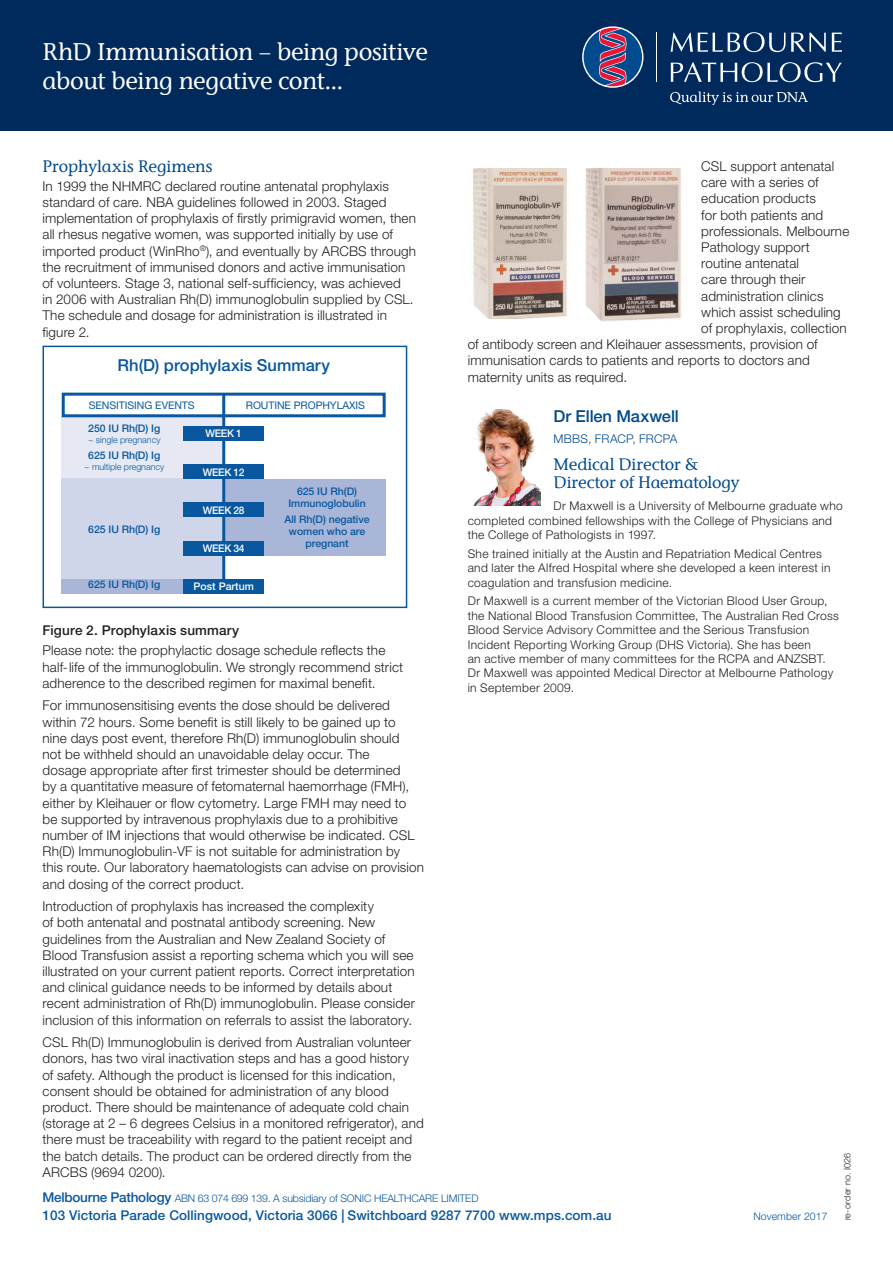
<style>
.page{position:relative;width:893px;height:1263px;background:#fff}
.page>*{position:absolute;margin:0;border:0;box-sizing:border-box;transform-origin:0 0}
.Heading{font:500 24px/28.8px "ITC Stone Informal Com";letter-spacing:-.02em;color:#fff}
.Pathologists_Title{font:500 16.5px/18px "ITC Stone Informal Com";letter-spacing:-.01em;color:#004a8d}
.t1{font:500 16.5px "Helvetica Neue LT";color:#09589f}
.BLUE_HEADING_1{font:500 16.5px "ITC Stone Informal Com";letter-spacing:-.005em;color:#004a8d}
.bold_body{font:500 16.5px "Helvetica Neue LT";letter-spacing:-.005em;color:#004a8d}
.Body{font:300 13.5px/16.2px "Helvetica Neue LT";letter-spacing:.01em;color:#231f20}
.t2{font:500 13.5px "Helvetica Neue LT";letter-spacing:.005em;color:#09589f}
.bold_body-2{font:500 13.5px "Helvetica Neue LT";letter-spacing:.01em;color:#231f20}
.Body_Copy{font:300 12px/14.4px "Helvetica Neue LT";letter-spacing:.025em;color:#231f20}
.Profile_Qualificatio{font:300 12px "Helvetica Neue LT";letter-spacing:.02em;color:#004a8d}
.t3{font:500 10.5px/12px "Helvetica Neue LT";letter-spacing:-.005em;color:#09589f;text-align:center}
.t4{font:300 10.5px "Helvetica Neue LT";letter-spacing:-.01em;color:#09589f}
.t5{font:10.5px "Helvetica Neue LT";letter-spacing:-.005em;color:#09589f}
.t6{font:500 10.5px "Helvetica Neue LT";letter-spacing:-.03em;color:#fff}
.t7{font:500 10.5px "Helvetica Neue LT";color:#fff}
.t8{font:300 9px "Helvetica Neue LT";letter-spacing:-.005em;color:#09589f}
.pathologist_body{font:300 9px "Helvetica Neue LT";letter-spacing:.02em;color:#231f20}
.s1{font-weight:500;font-size:13.5px}
</style>
<div class="page">
<div style="left:0;top:0;width:893px;height:131px;background:#00295c"></div>
<svg style="left:582px;top:26px;width:62px;height:62px"></svg>
<svg style="left:671px;top:32px;width:114px;height:20px"></svg>
<svg style="left:791px;top:33px;width:35px;height:19px"></svg>
<svg style="left:832px;top:33px;width:10px;height:19px"></svg>
<svg style="left:671px;top:62px;width:171px;height:20px"></svg>
<hr style="left:656px;top:32px;width:1px;height:50px;background:#fff">
<svg style="left:670px;top:92px;width:138px;height:13px"></svg>
<svg style="left:583px;top:28px;width:59px;height:58px"></svg>
<div style="left:223px;top:479px;width:163px;height:76px;background:#a9b6d8"></div>
<div style="left:43px;top:346px;width:364px;height:262px;border:2px solid #09589f"></div>
<div style="left:62px;top:416px;width:161px;height:63px;background:#e6e9f3"></div>
<div style="left:62px;top:575px;width:161px;height:19px;background:#a9b6d8"></div>
<div style="left:62px;top:479px;width:161px;height:100px;background:#d0d6e9"></div>
<div style="left:62px;top:393px;width:324px;height:24px;background:#fff;border:3px solid #09589f"></div>
<hr style="left:222px;top:394px;width:3px;height:194px;background:#09589f">
<div style="left:183px;top:426px;width:81px;height:15px;background:#09589f"></div>
<div style="left:183px;top:464px;width:81px;height:15px;background:#09589f"></div>
<div style="left:183px;top:503px;width:81px;height:14px;background:#09589f"></div>
<div style="left:183px;top:541px;width:81px;height:14px;background:#09589f"></div>
<div style="left:183px;top:579px;width:81px;height:15px;background:#09589f"></div>
<img style="left:473px;top:410px;width:68px;height:96px">
<img style="left:473px;top:168px;width:94px;height:151px">
<img style="left:585px;top:168px;width:97px;height:154px">
<p class="Heading" style="left:43px;top:37px;width:387px">RhD Immunisation – being positive about being negative cont...</p>
<p class="BLUE_HEADING_1" style="left:43px;top:156px;width:172px">Prophylaxis Regimens</p>
<p class="Body" style="left:43px;top:178px;width:375px">In 1999 the NHMRC declared routine antenatal prophylaxis standard of care. NBA guidelines followed in 2003. Staged implementation of prophylaxis of firstly primigravid women, then all rhesus negative women, was supported initially by use of imported product (WinRho<sup>®</sup>), and eventually by ARCBS through the recruitment of immunised donors and active immunisation of volunteers. Stage 3, national self-sufficiency, was achieved<br>in 2006 with Australian Rh(D) immunoglobulin supplied by CSL.<br>The schedule and dosage for administration is illustrated in figure 2.</p>
<p class="t1" style="left:118px;top:355px;width:214px">Rh(D) prophylaxis Summary</p>
<p class="Body" style="left:701px;top:158px;width:134px">CSL support antenatal</p>
<p class="Body" style="left:701px;top:174px;width:119px">care with a series of</p>
<p class="Body" style="left:701px;top:190px;width:116px">education products</p>
<p class="Body" style="left:701px;top:206px;width:124px">for both patients and</p>
<p class="Body" style="left:701px;top:223px;width:150px">professionals. Melbourne</p>
<p class="Body" style="left:701px;top:239px;width:110px">Pathology support</p>
<p class="Body" style="left:701px;top:255px;width:99px">routine antenatal</p>
<p class="Body" style="left:701px;top:271px;width:106px">care through their</p>
<p class="Body" style="left:701px;top:287px;width:124px">administration clinics</p>
<p class="Body" style="left:701px;top:304px;width:141px">which assist scheduling</p>
<p class="Body" style="left:701px;top:320px;width:147px">of prophylaxis, collection</p>
<p class="Body" style="left:468px;top:336px;width:351px">of antibody screen and Kleihauer assessments, provision of</p>
<p class="Body" style="left:468px;top:352px;width:344px">immunisation cards to patients and reports to doctors and</p>
<p class="Body" style="left:468px;top:368px;width:161px">maternity units as required.</p>
<p class="bold_body" style="left:554px;top:407px;width:127px">Dr Ellen Maxwell</p>
<p class="Profile_Qualificatio" style="left:554px;top:431px;width:125px">MBBS, FRACP, FRCPA</p>
<p class="Pathologists_Title" style="left:554px;top:455px;width:188px">Medical Director &amp;<br>Director of Haematology</p>
<p class="Body_Copy" style="left:468px;top:499px;width:377px;text-indent:86px">Dr Maxwell is a University of Melbourne graduate who completed combined fellowships with the College of Physicians and the College of Pathologists in 1997.</p>
<p class="Body_Copy" style="left:468px;top:546px;width:364px">She trained initially at the Austin and Repatriation Medical Centres and later the Alfred Hospital where she developed a keen interest in coagulation and transfusion medicine.</p>
<p class="Body_Copy" style="left:468px;top:594px;width:373px">Dr Maxwell is a current member of the Victorian Blood User Group, the National Blood Transfusion Committee, The Australian Red Cross Blood Service Advisory Committee and the Serious Transfusion Incident Reporting Working Group (DHS Victoria). She has been<br>an active member of many committees for the RCPA and ANZSBT.<br>Dr Maxwell was appointed Medical Director at Melbourne Pathology in September 2009.</p>
<p class="t5" style="left:89px;top:399px;width:107px">SENSITISING EVENTS</p>
<p class="t5" style="left:246px;top:399px;width:121px">ROUTINE PROPHYLAXIS</p>
<p class="t6" style="left:206px;top:427px;width:38px">WEEK 1</p>
<p class="t6" style="left:203px;top:466px;width:43px">WEEK 12</p>
<p class="t6" style="left:203px;top:504px;width:43px">WEEK 28</p>
<p class="t6" style="left:203px;top:542px;width:43px">WEEK 34</p>
<p class="t7" style="left:194px;top:580px;width:62px">Post Partum</p>
<p class="bold_body-2" style="left:43px;top:622px;width:198px">Figure 2. Prophylaxis summary</p>
<p class="Body" style="left:43px;top:642px;width:362px">Please note: the prophylactic dosage schedule reflects the half-life of the immunoglobulin. We strongly recommend strict adherence to the described regimen for maximal benefit.</p>
<p class="Body" style="left:43px;top:697px;width:383px">For immunosensitising events the dose should be delivered within 72 hours. Some benefit is still likely to be gained up to<br>nine days post event, therefore Rh(D) immunoglobulin should<br>not be withheld should an unavoidable delay occur. The<br>dosage appropriate after first trimester should be determined<br>by a quantitative measure of fetomaternal haemorrhage (FMH), either by Kleihauer or flow cytometry. Large FMH may need to be supported by intravenous prophylaxis due to a prohibitive number of IM injections that would otherwise be indicated. CSL Rh(D) Immunoglobulin-VF is not suitable for administration by<br>this route. Our laboratory haematologists can advise on provision and dosing of the correct product.</p>
<p class="Body" style="left:43px;top:898px;width:374px">Introduction of prophylaxis has increased the complexity<br>of both antenatal and postnatal antibody screening. New guidelines from the Australian and New Zealand Society of Blood Transfusion assist a reporting schema which you will see illustrated on your current patient reports. Correct interpretation and clinical guidance needs to be informed by details about recent administration of Rh(D) immunoglobulin. Please consider inclusion of this information on referrals to assist the laboratory.</p>
<p class="Body" style="left:43px;top:1034px;width:383px">CSL Rh(D) Immunoglobulin is derived from Australian volunteer donors, has two viral inactivation steps and has a good history<br>of safety. Although the product is licensed for this indication, consent should be obtained for administration of any blood product. There should be maintenance of adequate cold chain (storage at 2 – 6 degrees Celsius in a monitored refrigerator), and there must be traceability with regard to the patient receipt and the batch details. The product can be ordered directly from the ARCBS (9694 0200).</p>
<p class="t3" style="left:88px;top:422px;width:74px">250 IU Rh(D) Ig</p>
<p class="t8" style="left:88px;top:434px;width:74px">~ single pregnancy</p>
<p class="t3" style="left:88px;top:449px;width:74px">625 IU Rh(D) Ig</p>
<p class="t8" style="left:84px;top:461px;width:82px">~ multiple pregnancy</p>
<p class="t3" style="left:288px;top:485px;width:79px">625 IU Rh(D)<br>Immunoglobulin</p>
<p class="t3" style="left:285px;top:513px;width:87px">All Rh(D) negative women who are pregnant</p>
<p class="t3" style="left:88px;top:523px;width:74px">625 IU Rh(D) Ig</p>
<p class="t3" style="left:88px;top:578px;width:74px">625 IU Rh(D) Ig</p>
<p class="pathologist_body" style="left:842px;top:1220px;width:69px;rotate:-90deg">re-order no. I026</p>
<p class="t4" style="left:43px;top:1192px;width:438px"><span class="s1">Melbourne Pathology</span> ABN 63 074 699 139. A subsidiary of SONIC HEALTHCARE LIMITED</p>
<p class="t2" style="left:43px;top:1207px;width:571px">103 Victoria Parade Collingwood, Victoria 3066 | Switchboard 9287 7700 www.mps.com.au</p>
<p class="t4" style="left:753px;top:1210px;width:75px">November 2017</p>
</div>
